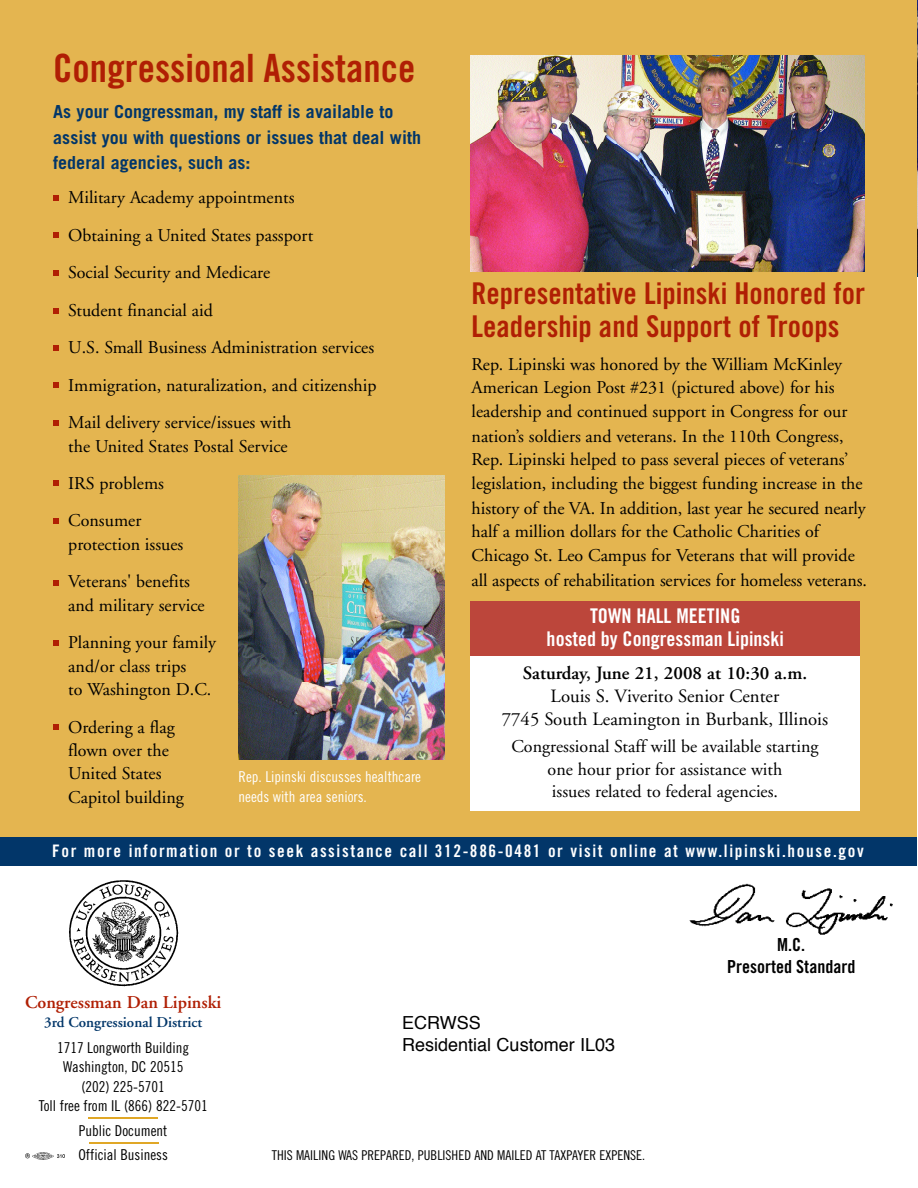
<style>
.page{position:relative;width:918px;height:1188px;background:#fff}
.page>*{position:absolute;margin:0;border:0;box-sizing:border-box;transform-origin:0 0}
.t1{font:39px "Trade Gothic Bold Cond Twenty";color:#b01f04}
.t2{font:30px/33px "Trade Gothic Bold Cond Twenty";color:#b01f04}
.t3{font:20.25px/22.5px "Trade Gothic Bold Cond Twenty";color:#fff;text-align:center}
.t4{font:18.75px/22.5px "Adobe Garamond";color:#000;text-align:center}
.t5{font:600 18.75px "Adobe Garamond";color:#000}
.t6{font:18px/24px "Adobe Garamond";color:#000}
.t7{font:700 18px/25.5px "Trade Gothic";color:#023669}
.t8{font:18px/21.6px "Helvetica";color:#000}
.t9{font:600 18px "Adobe Garamond";color:#b01f04}
.t10{font:18px/21.6px "Trade Gothic Bold Cond Twenty";color:#000;text-align:center}
.t11{font:17.25px "Trade Gothic Bold Cond Twenty";letter-spacing:.09em;color:#fff}
.t12{font:15px/19.4px "Trade Gothic Cond Eighteen";color:#000;text-align:center}
.t13{font:15px/19.6px "Trade Gothic Cond Eighteen";color:#fff}
.t14{font:600 15px "Adobe Garamond";color:#023669}
.t15{font:13.5px "Trade Gothic Cond Eighteen";color:#000}
</style>
<div class="page">
<img style="left:917px;top:8px;width:1px;height:264px">
<div style="left:0;top:0;width:917px;height:839px;background:#e4b550"></div>
<img style="left:69px;top:880px;width:110px;height:106px">
<div style="left:0;top:837px;width:917px;height:29px;background:#023669"></div>
<img style="left:689px;top:883px;width:204px;height:52px">
<hr style="left:88px;top:1118px;width:70px;height:1px;background:#e0a726">
<hr style="left:89px;top:1143px;width:70px;height:1px;background:#e0a726">
<img style="left:26px;top:1153px;width:39px;height:7px">
<img style="left:470px;top:56px;width:394px;height:215px">
<img style="left:238px;top:475px;width:206px;height:284px">
<div style="left:470px;top:619px;width:390px;height:192px;background:#fff"></div>
<div style="left:470px;top:601px;width:390px;height:55px;background:#bc463b"></div>
<svg style="left:53px;top:195px;width:5px;height:6px"></svg>
<svg style="left:53px;top:232px;width:5px;height:6px"></svg>
<svg style="left:53px;top:270px;width:5px;height:6px"></svg>
<svg style="left:53px;top:308px;width:5px;height:6px"></svg>
<svg style="left:53px;top:345px;width:6px;height:6px"></svg>
<svg style="left:53px;top:382px;width:5px;height:6px"></svg>
<svg style="left:53px;top:420px;width:5px;height:6px"></svg>
<svg style="left:53px;top:480px;width:5px;height:6px"></svg>
<svg style="left:53px;top:518px;width:5px;height:6px"></svg>
<svg style="left:53px;top:580px;width:5px;height:6px"></svg>
<svg style="left:53px;top:640px;width:5px;height:5px"></svg>
<svg style="left:53px;top:724px;width:5px;height:6px"></svg>
<h1 class="t1" style="left:53px;top:54px;width:364px">Congressional Assistance</h1>
<p class="t7" style="left:53px;top:101px;width:369px">As your Congressman, my staff is available to assist you with questions or issues that deal with federal agencies, such as:</p>
<p class="t6" style="left:68px;top:180px;width:310px;line-height:37.5px">Military Academy appointments<br>Obtaining a United States passport<br>Social Security and Medicare<br>Student financial aid<br>U.S. Small Business Administration services Immigration, naturalization, and citizenship Mail delivery service/issues with</p>
<p class="t6" style="left:68px;top:429px;width:221px;line-height:37.5px">the United States Postal Service<br>IRS problems<br>Consumer</p>
<p class="t6" style="left:68px;top:527px;width:123px;line-height:37.5px">protection issues<br>Veterans' benefits</p>
<p class="t6" style="left:68px;top:588px;width:149px;line-height:37.7px">and military service<br>Planning your family</p>
<p class="t6" style="left:68px;top:656px;width:145px;line-height:23.4px">and/or class trips<br>to Washington D.C.</p>
<p class="t6" style="left:68px;top:717px;width:117px;line-height:23.4px">Ordering a flag flown over the<br>United States<br>Capitol building</p>
<p class="t13" style="left:239px;top:768px;width:184px">Rep. Lipinski discusses healthcare needs with area seniors.</p>
<h2 class="t2" style="left:472px;top:279px;width:395px">Representative Lipinski Honored for<br>Leadership and Support of Troops</h2>
<p class="t6" style="left:472px;top:353px;width:397px">Rep. Lipinski was honored by the William McKinley American Legion Post #231 (pictured above) for his leadership and continued support in Congress for our nation’s soldiers and veterans. In the 110th Congress, Rep. Lipinski helped to pass several pieces of veterans’ legislation, including the biggest funding increase in the h isto ry of the VA. In addition, last year he secured nearly half a million dollars for the Catholic Charities of Chicago St. Leo Campus for Veterans that will provide all aspects of rehabilitation services for homeless ve te ra n s.</p>
<p class="t3" style="left:547px;top:606px;width:239px">TOWN HALL MEETING<br>hosted by Congressman Lipinski</p>
<p class="t5" style="left:523px;top:666px;width:286px">Saturday, June 21, 2008 at 10:30 a.m.</p>
<p class="t4" style="left:502px;top:687px;width:328px">Louis S. Viverito Senior Center<br>7745 South Leamington in Burbank, Illinois</p>
<p class="t6" style="left:511px;top:737px;width:309px;line-height:22.5px;text-align:center">Congressional Staff will be available starting one hour prior for assistance with<br>issues related to federal agencies.</p>
<p class="t11" style="left:52px;top:845px;width:813px">For more information or to seek assistance call 312-886-0481 or visit online at www. l i p i n s k i . h o u s e . g o v</p>
<p class="t9" style="left:25px;top:995px;width:198px">Congressman Dan Lipinski</p>
<p class="t14" style="left:44px;top:1016px;width:160px">3rd Congressional District</p>
<p class="t12" style="left:39px;top:1039px;width:171px">1717 Longworth Building<br>Washington, DC 20515<br>(202) 225-5701<br>Toll free from IL (866) 822-5701</p>
<p class="t12" style="left:78px;top:1119px;width:91px;line-height:24.6px;text-align:left">Public Document<br>Official Business</p>
<p class="t8" style="left:402px;top:1013px;width:215px">ECRWSS<br>Residential Customer IL03</p>
<p class="t15" style="left:272px;top:1151px;width:375px">THIS MAILING WAS PREPARED, PUBLISHED AND MAILED AT TAXPAYER EXPENSE.</p>
<p class="t10" style="left:727px;top:936px;width:130px">M.C.<br>Presorted Standard</p>
</div>
